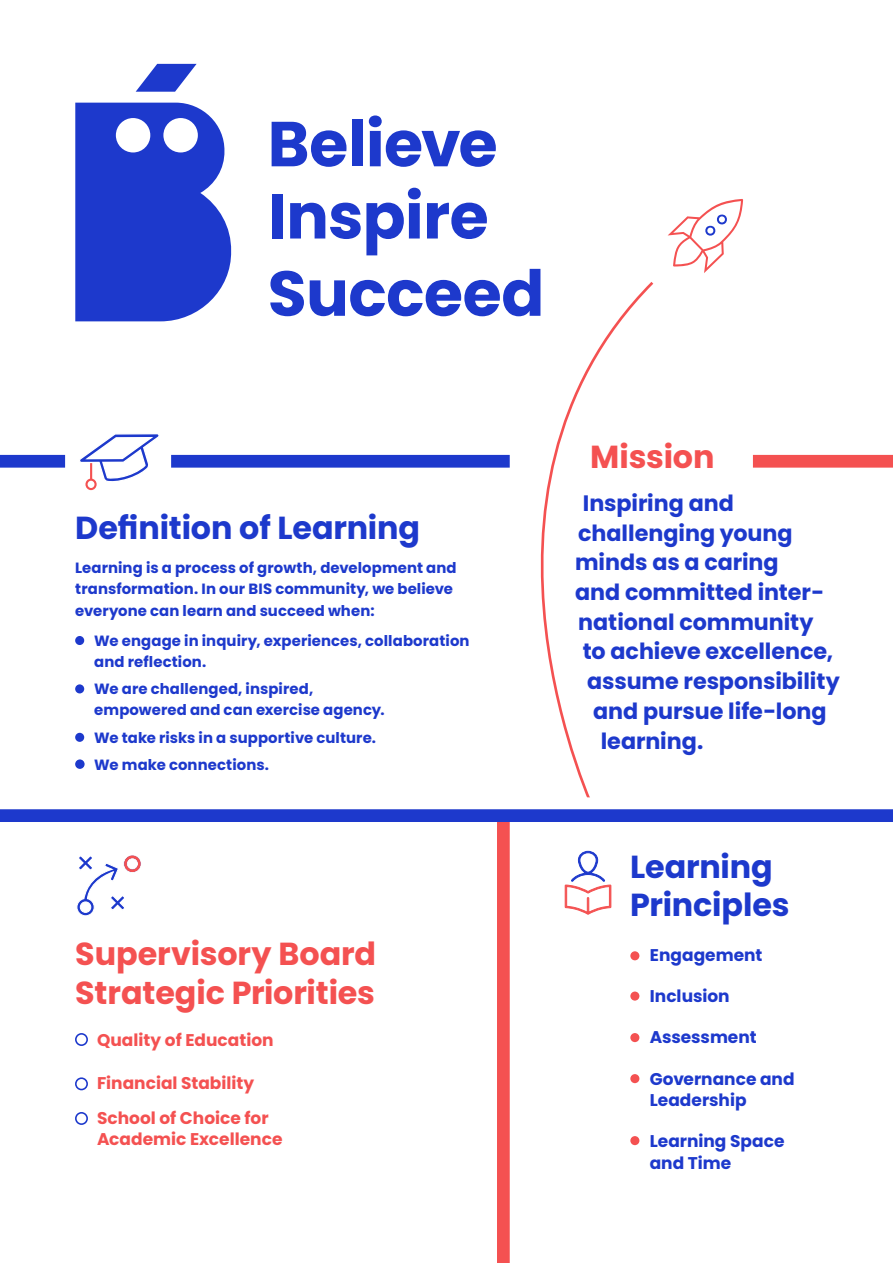
<style>
.page{position:relative;width:893px;height:1263px;background:#fff}
.page>*{position:absolute;margin:0;border:0;box-sizing:border-box;transform-origin:0 0}
.t1{font:700 63.45px/74.7px "Poppins";letter-spacing:-.01em;color:#1d39cc}
.t2{font:700 31.8px/38.2px "Poppins";letter-spacing:-.005em;color:#f45151}
.t3{font:700 31.8px/38.2px "Poppins";letter-spacing:-.005em;color:#1d39cc}
.t4{font:700 22.2px "Poppins";letter-spacing:-.005em;color:#1d39cc}
.t5{font:700 16.95px/21.1px "Poppins";color:#1d39cc}
.t6{font:700 16.95px/35px "Poppins";color:#f45151}
.t7{font:700 14.85px/21.1px "Poppins";letter-spacing:.005em;color:#1d39cc}
</style>
<div class="page">
<svg style="left:443px;top:282px;width:211px;height:515px"></svg>
<div style="left:497px;top:816px;width:13px;height:447px;background:#f45151"></div>
<svg style="left:136px;top:64px;width:61px;height:28px"></svg>
<svg style="left:75px;top:103px;width:157px;height:218px;background:#3e56d3"></svg>
<div style="left:75px;top:636px;width:9px;height:9px;background:#1d39cc;border-radius:50%"></div>
<div style="left:630px;top:951px;width:9px;height:9px;background:#f45151;border-radius:50%"></div>
<div style="left:630px;top:991px;width:9px;height:9px;background:#f45151;border-radius:50%"></div>
<div style="left:630px;top:1033px;width:9px;height:9px;background:#f45151;border-radius:50%"></div>
<div style="left:630px;top:1074px;width:9px;height:9px;background:#f45151;border-radius:50%"></div>
<div style="left:630px;top:1136px;width:9px;height:9px;background:#f45151;border-radius:50%"></div>
<div style="left:75px;top:684px;width:9px;height:9px;background:#1d39cc;border-radius:50%"></div>
<div style="left:75px;top:733px;width:9px;height:9px;background:#1d39cc;border-radius:50%"></div>
<svg style="left:75px;top:759px;width:10px;height:10px"></svg>
<div style="left:75px;top:1033px;width:13px;height:13px;border:2px solid #1d39cc;border-radius:50%"></div>
<svg style="left:77px;top:855px;width:64px;height:61px"></svg>
<div style="left:124px;top:855px;width:17px;height:17px;border:3px solid #f45151;border-radius:50%"></div>
<div style="left:75px;top:1077px;width:13px;height:13px;border:2px solid #1d39cc;border-radius:50%"></div>
<div style="left:75px;top:1112px;width:13px;height:13px;border:2px solid #1d39cc;border-radius:50%"></div>
<div style="left:0;top:809px;width:893px;height:13px;background:#1d39cc"></div>
<div style="left:171px;top:455px;width:339px;height:13px;background:#1d39cc"></div>
<div style="left:753px;top:455px;width:140px;height:13px;background:#f45151"></div>
<div style="left:0;top:455px;width:65px;height:13px;background:#1d39cc"></div>
<svg style="left:587px;top:751px;width:46px;height:43px"></svg>
<div style="left:85px;top:479px;width:12px;height:11px;border:2px solid #f45151;border-radius:50%"></div>
<svg style="left:80px;top:434px;width:79px;height:50px"></svg>
<svg style="left:668px;top:199px;width:75px;height:74px"></svg>
<svg style="left:565px;top:851px;width:46px;height:64px"></svg>
<h1 class="t1" style="left:268px;top:107px;width:278px">Believe<br>Inspire<br>Succeed</h1>
<h2 class="t3" style="left:75px;top:509px;width:347px">Definition of Learning</h2>
<p class="t7" style="left:75px;top:557px;width:383px">Learning is a process of growth, development and transformation. In our BIS community, we believe everyone can learn and succeed when:</p>
<p class="t7" style="left:94px;top:630px;width:377px;text-indent:-19px">• We engage in inquiry, experiences, collaboration and reflection.</p>
<p class="t7" style="left:94px;top:678px;width:292px;text-indent:-19px">• We are challenged, inspired, empowered and can exercise agency.</p>
<p class="t7" style="left:75px;top:727px;width:302px">• We take risks in a supportive culture.</p>
<p class="t7" style="left:75px;top:754px;width:195px">• We make connections.</p>
<h2 class="t2" style="left:75px;top:935px;width:302px">Supervisory Board<br>Strategic Priorities</h2>
<p class="t6" style="left:97px;top:1022px;width:178px">Quality of Education</p>
<p class="t6" style="left:97px;top:1066px;width:173px">Financial Stability<br>School of Choice for</p>
<p class="t6" style="left:97px;top:1122px;width:187px">Academic Excellence</p>
<h2 class="t2" style="left:590px;top:437px;width:126px">Mission</h2>
<h3 class="t4" style="left:583px;top:490px;width:153px">Inspiring and</h3>
<h3 class="t4" style="left:578px;top:520px;width:216px">challenging young</h3>
<h3 class="t4" style="left:575px;top:550px;width:205px">minds as a caring</h3>
<h3 class="t4" style="left:575px;top:579px;width:251px">and committed inter-</h3>
<h3 class="t4" style="left:578px;top:609px;width:237px">national community</h3>
<h3 class="t4" style="left:583px;top:639px;width:252px">to achieve excellence,</h3>
<h3 class="t4" style="left:587px;top:668px;width:254px">assume responsibility</h3>
<h3 class="t4" style="left:593px;top:698px;width:235px">and pursue life-long</h3>
<h3 class="t4" style="left:601px;top:728px;width:104px">learning.</h3>
<h2 class="t3" style="left:630px;top:848px;width:161px">Learning<br>Principles</h2>
<p class="t5" style="left:650px;top:945px;width:114px">Engagement</p>
<p class="t5" style="left:650px;top:985px;width:81px">Inclusion</p>
<p class="t5" style="left:650px;top:1026px;width:108px">Assessment</p>
<p class="t5" style="left:650px;top:1068px;width:146px">Governance and<br>Leadership</p>
<p class="t5" style="left:650px;top:1131px;width:136px">Learning Space and Time</p>
</div>
